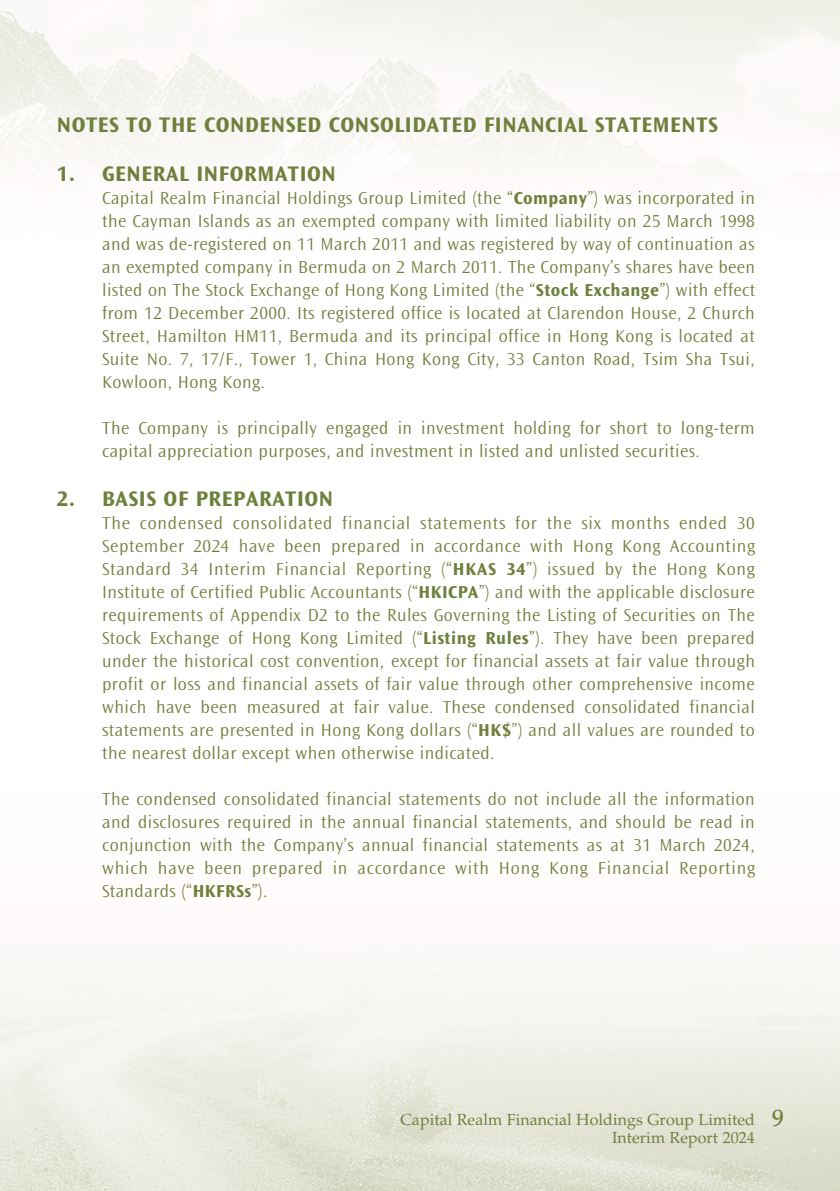
<style>
.page{position:relative;width:840px;height:1191px;background:#fff}
.page>*{position:absolute;margin:0;border:0;box-sizing:border-box;transform-origin:0 0}
.t1{font:500 24px "Palatino LT Std";color:#6f803d}
.t2{font:700 22px "Ocean Sans Std";letter-spacing:.025em;color:#6f803d}
.t3{font:300 18px/23px "Ocean Sans Std";letter-spacing:.025em;color:#6f803d;text-align:justify}
.t4{font:16px/18px "Palatino LT Std";letter-spacing:.005em;color:#6f803d;text-align:right}
.s1{font-weight:700}
</style>
<div class="page">
<img style="left:0;top:0;width:839px;height:1191px">
<p class="t2" style="left:57px;top:112px;width:662px">NOTES TO THE CONDENSED CONSOLIDATED FINANCIAL STATEMENTS</p>
<p class="t2" style="left:57px;top:161px;width:280px">1. GENERAL INFORMATION</p>
<p class="t3" style="left:102px;top:186px;width:654px">Capital Realm Financial Holdings Group Limited (the “<span class="s1">Company</span>”) was incorporated in the Cayman Islands as an exempted company with limited liability on 25 March 1998 and was de-registered on 11 March 2011 and was registered by way of continuation as an exempted company in Bermuda on 2 March 2011. The Company’s shares have been listed on The Stock Exchange of Hong Kong Limited (the “<span class="s1">Stock Exchange</span>”) with effect from 12 December 2000. Its registered office is located at Clarendon House, 2 Church Street, Hamilton HM11, Bermuda and its principal office in Hong Kong is located at Suite No. 7, 17/F., Tower 1, China Hong Kong City, 33 Canton Road, Tsim Sha Tsui, Kowloon, Hong Kong.</p>
<p class="t3" style="left:102px;top:417px;width:653px">The Company is principally engaged in investment holding for short to long-term capital appreciation purposes, and investment in listed and unlisted securities.</p>
<p class="t2" style="left:57px;top:486px;width:278px">2. BASIS OF PREPARATION</p>
<p class="t3" style="left:102px;top:511px;width:654px">The condensed consolidated financial statements for the six months ended 30<br>September 2024 have been prepared in accordance with Hong Kong Accounting Standard 34 Interim Financial Reporting (“<span class="s1">HKAS 34</span>”) issued by the Hong Kong Institute of Certified Public Accountants (“<span class="s1">HKICPA</span>”) and with the applicable disclosure requirements of Appendix D2 to the Rules Governing the Listing of Securities on The Stock Exchange of Hong Kong Limited (“<span class="s1">Listing Rules</span>”). They have been prepared under the historical cost convention, except for financial assets at fair value through profit or loss and financial assets of fair value through other comprehensive income which have been measured at fair value. These condensed consolidated financial statements are presented in Hong Kong dollars (“<span class="s1">HK$</span>”) and all values are rounded to the nearest dollar except when otherwise indicated.</p>
<p class="t3" style="left:102px;top:788px;width:654px">The condensed consolidated financial statements do not include all the information and disclosures required in the annual financial statements, and should be read in conjunction with the Company’s annual financial statements as at 31 March 2024, which have been prepared in accordance with Hong Kong Financial Reporting Standards (“<span class="s1">HKFRSs</span>”).</p>
<p class="t4" style="left:400px;top:1110px;width:355px">Capital Realm Financial Holdings Group Limited<br>Interim Report 2024</p>
<h1 class="t1" style="left:771px;top:1103px;width:13px">9</h1>
</div>
